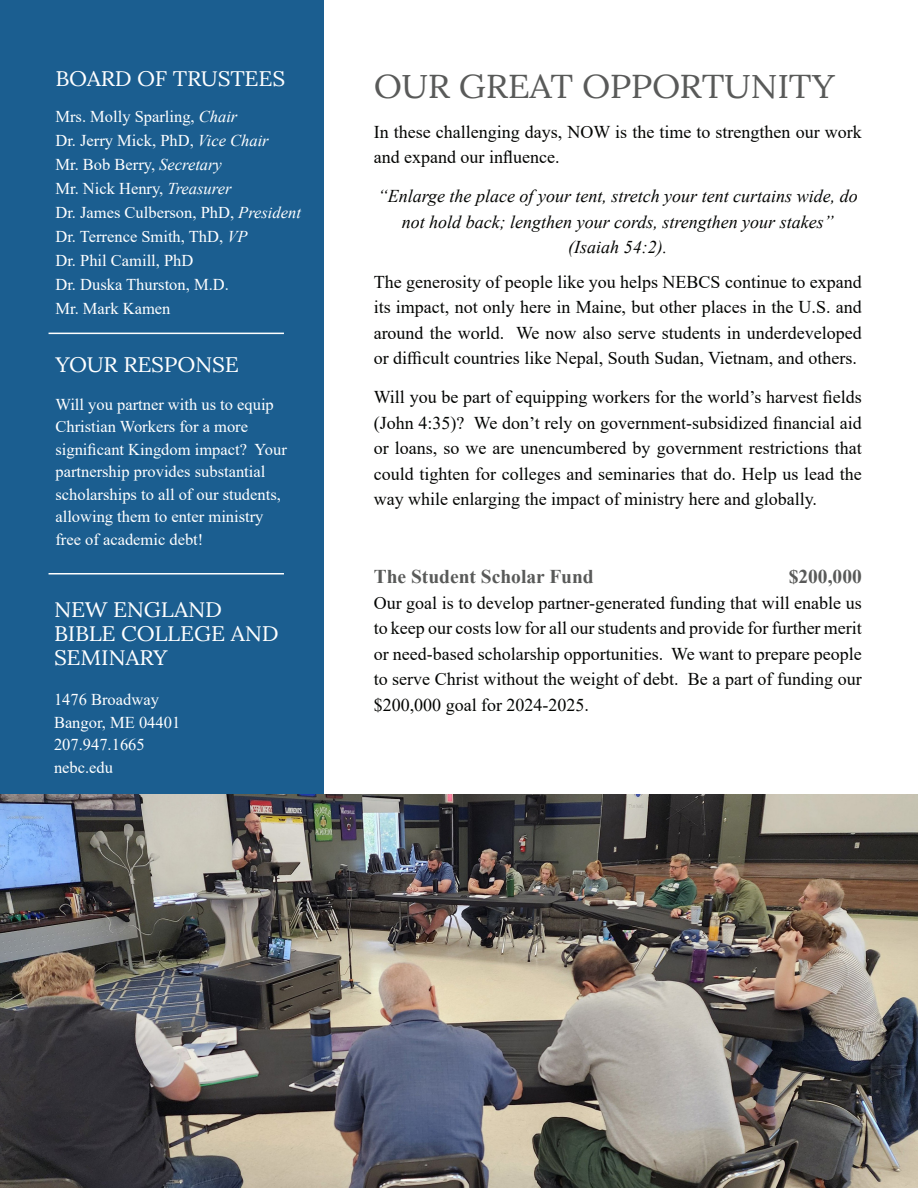
<style>
.page{position:relative;width:918px;height:1188px;background:#fff}
.page>*{position:absolute;margin:0;border:0;box-sizing:border-box;transform-origin:0 0}
.t1{font:33px "Lora";letter-spacing:-.01em;color:#595a59;scale:1.08 1}
.t2{font:21px/24px "Lora";letter-spacing:-.01em;color:#fff;scale:1.08 1}
.t3{font:700 19.5px "Times New Roman";color:#595a59}
.t4{font:18px/25.5px "Times New Roman";color:#040503;text-align:justify}
.t5{font:italic 18px/25.5px "Times New Roman";color:#040503;text-align:center}
.t6{font:16.5px/22.5px "Times New Roman";color:#fff}
.s1{font-style:italic}
</style>
<div class="page">
<div style="left:0;top:0;width:324px;height:883px;background:#1b5e90"></div>
<img style="left:0;top:795px;width:918px;height:393px">
<hr style="left:49px;top:333px;width:235px;height:1px;background:#fff">
<hr style="left:49px;top:573px;width:235px;height:1px;background:#fff">
<p class="t2" style="left:55px;top:65px;width:214px">BOARD OF TRUSTEES</p>
<p class="t6" style="left:55px;top:104px;width:183px">Mrs. Molly Sparling, <span class="s1">Chair</span></p>
<p class="t6" style="left:55px;top:128px;width:215px">Dr. Jerry Mick, PhD, <span class="s1">Vice Chair</span></p>
<p class="t6" style="left:55px;top:152px;width:168px">Mr. Bob Berry, <span class="s1">Secretary</span></p>
<p class="t6" style="left:55px;top:176px;width:177px">Mr. Nick Henry, <span class="s1">Treasurer</span></p>
<p class="t6" style="left:55px;top:200px;width:247px">Dr. James Culberson, PhD, <span class="s1">President</span></p>
<p class="t6" style="left:55px;top:224px;width:194px">Dr. Terrence Smith, ThD, <span class="s1">VP</span></p>
<p class="t6" style="left:55px;top:248px;width:139px">Dr. Phil Camill, PhD</p>
<p class="t6" style="left:55px;top:272px;width:175px">Dr. Duska Thurston, M.D.</p>
<p class="t6" style="left:55px;top:296px;width:117px">Mr. Mark Kamen</p>
<p class="t2" style="left:55px;top:351px;width:171px">YOUR RESPONSE</p>
<p class="t6" style="left:55px;top:392px;width:233px">Will you partner with us to equip<br>Christian Workers for a more significant Kingdom impact? Your partnership provides substantial scholarships to all of our students, allowing them to enter ministry free of academic debt!</p>
<p class="t2" style="left:54px;top:596px;width:157px">NEW ENGLAND</p>
<p class="t2" style="left:54px;top:620px;width:210px">BIBLE COLLEGE AND<br>SEMINARY</p>
<p class="t6" style="left:54px;top:688px;width:106px">1476 Broadway</p>
<p class="t6" style="left:54px;top:710px;width:128px">Bangor, ME 04401</p>
<p class="t6" style="left:54px;top:733px;width:92px">207.947.1665</p>
<p class="t6" style="left:54px;top:755px;width:61px">nebc.edu</p>
<p class="t1" style="left:374px;top:61px;width:428px">OUR GREAT OPPORTUNITY</p>
<p class="t4" style="left:374px;top:119px;width:490px">In these challenging days, NOW is the time to strengthen our work and expand our influence.</p>
<p class="t5" style="left:378px;top:183px;width:482px">“Enlarge the place of your tent, stretch your tent curtains wide, do not hold back; lengthen your cords, strengthen your stakes”</p>
<p class="t5" style="left:568px;top:234px;width:100px">(Isaiah 54:2).</p>
<p class="t4" style="left:374px;top:269px;width:490px">The generosity of people like you helps NEBCS continue to expand its impact, not only here in Maine, but other places in the U.S. and around the world. We now also serve students in underdeveloped or difficult countries like Nepal, South Sudan, Vietnam, and others.</p>
<p class="t4" style="left:374px;top:384px;width:490px">Will you be part of equipping workers for the world’s harvest fields (John 4:35)? We don’t rely on government-subsidized financial aid or loans, so we are unencumbered by government restrictions that could tighten for colleges and seminaries that do. Help us lead the way while enlarging the impact of ministry here and globally.</p>
<p class="t3" style="left:374px;top:563px;width:222px">The Student Scholar Fund</p>
<p class="t3" style="left:789px;top:563px;width:75px">$200,000</p>
<p class="t4" style="left:374px;top:590px;width:490px">Our goal is to develop partner-generated funding that will enable us to keep our costs low for all our students and provide for further merit or need-based scholarship opportunities. We want to prepare people to serve Christ without the weight of debt. Be a part of funding our $200,000 goal for 2024-2025.</p>
</div>
